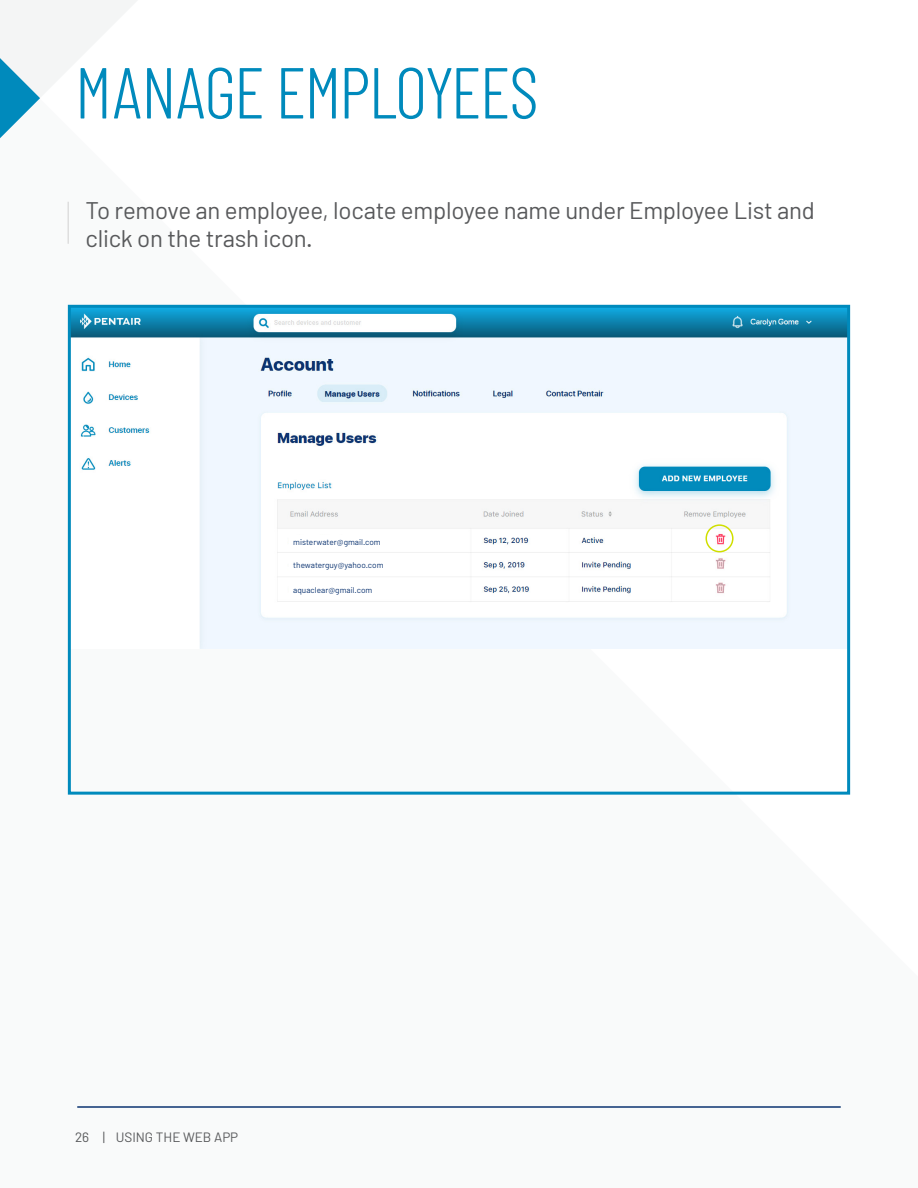
<style>
.page{position:relative;width:918px;height:1188px;background:#fff}
.page>*{position:absolute;margin:0;border:0;box-sizing:border-box;transform-origin:0 0}
.t1{font:300 72px "Barlow Condensed";letter-spacing:-.025em;color:#008abc}
.t2{font:24px/28.8px "Barlow";letter-spacing:-.01em;color:#58595b}
.t3{font:13.5px "Barlow";color:#58595b}
.t4{font:8.25px "Barlow";color:#0c3471}
</style>
<div class="page">
<svg style="left:40px;top:0;width:97px;height:244px"></svg>
<svg style="left:0;top:0;width:40px;height:139px"></svg>
<hr style="left:77px;top:1106px;width:764px;height:2px;background:#0c3471">
<hr style="left:68px;top:202px;width:1px;height:42px;background:#dedede">
<svg style="left:67px;top:304px;width:784px;height:491px"></svg>
<div style="left:705px;top:524px;width:29px;height:28px;border:2px solid #d0df00;border-radius:50%"></div>
<div style="left:289px;top:535px;width:98px;height:14px;background:#fff"></div>
<div style="left:289px;top:560px;width:133px;height:14px;background:#fff"></div>
<div style="left:289px;top:583px;width:133px;height:14px;background:#fff"></div>
<p class="t1" style="left:75px;top:48px;width:465px">MANAGE EMPLOYEES</p>
<p class="t2" style="left:86px;top:195px;width:731px">To remove an employee, locate employee name under Employee List and click on the trash icon.</p>
<p class="t4" style="left:293px;top:537px;width:89px">misterwater@gmail.com</p>
<p class="t4" style="left:293px;top:560px;width:92px">thewaterguy@yahoo.com</p>
<p class="t4" style="left:293px;top:585px;width:81px">aquaclear@gmail.com</p>
<p class="t3" style="left:75px;top:1129px;width:165px">26 | USING THE WEB APP</p>
</div>
